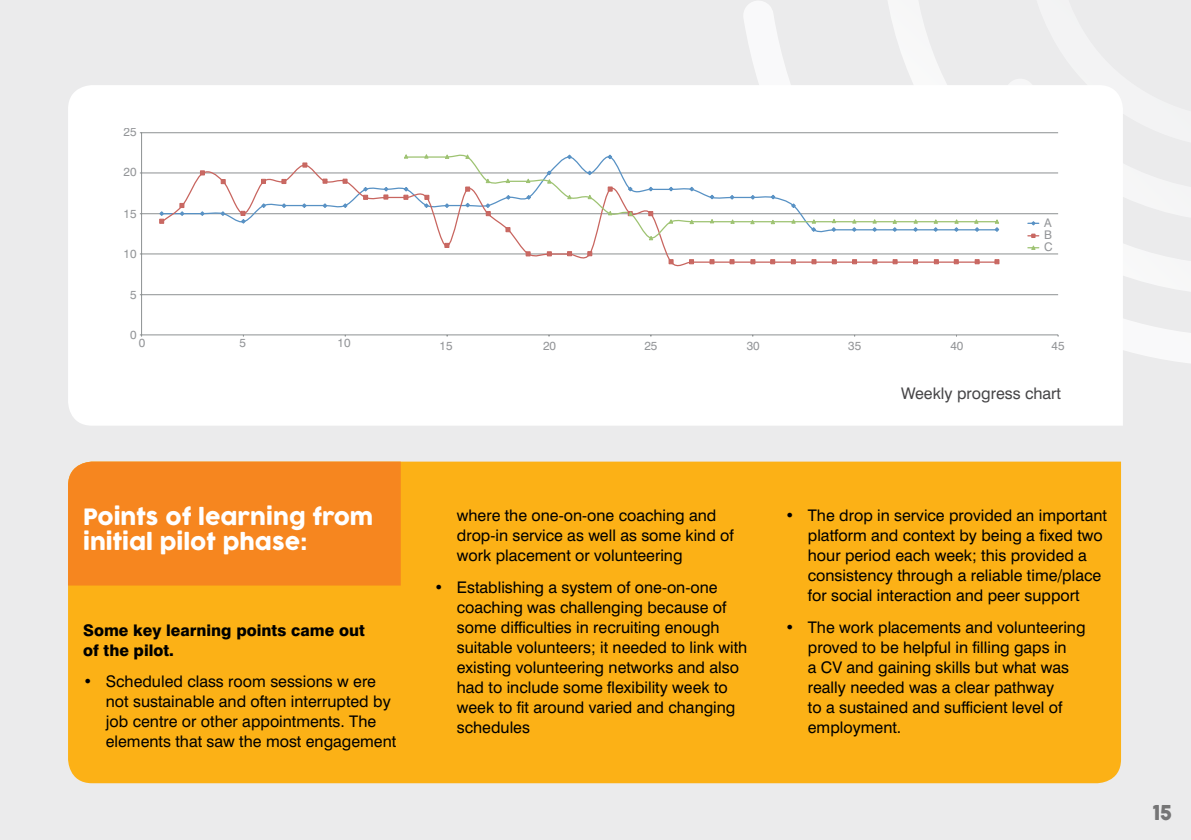
<style>
.page{position:relative;width:1191px;height:840px;background:#fff}
.page>*{position:absolute;margin:0;border:0;box-sizing:border-box;transform-origin:0 0}
.t1{font:22px/25px "COCOGOOSE";color:#fff}
.t2{font:20px "COCOGOOSE";color:#757576}
.t3{font:16px/20px "Swiss 721 BT";color:#000}
.t4{font:800 16px/20px "Swiss 721 BT";color:#000}
.t5{font:16px "Swiss 721 BT";color:#464547}
.t6{font:11.8px/11.8px "Swiss 721 BT";color:#939598;text-align:justify}
</style>
<div class="page">
<div style="left:0;top:0;width:1191px;height:839px;background:#ebebec"></div>
<div style="left:68px;top:461px;width:1053px;height:321px;background:#fcb116"></div>
<div style="left:68px;top:461px;width:333px;height:124px;background:#f6861f"></div>
<svg style="left:1123px;top:164px;width:68px;height:199px"></svg>
<svg style="left:744px;top:0;width:287px;height:85px"></svg>
<div style="left:68px;top:85px;width:1055px;height:340px;background:#fff"></div>
<div style="left:142px;top:133px;width:916px;height:202px;background:#fff"></div>
<hr style="left:142px;top:294px;width:916px;height:1px;background:#8d9192">
<hr style="left:142px;top:253px;width:916px;height:1px;background:#8d9192">
<hr style="left:142px;top:213px;width:916px;height:1px;background:#8d9192">
<hr style="left:142px;top:172px;width:916px;height:1px;background:#8d9192">
<hr style="left:142px;top:132px;width:916px;height:1px;background:#8d9192">
<hr style="left:141px;top:133px;width:1px;height:202px;background:#8d9192">
<hr style="left:142px;top:334px;width:916px;height:1px;background:#8d9192">
<svg style="left:160px;top:164px;width:838px;height:103px"></svg>
<svg style="left:405px;top:154px;width:593px;height:86px"></svg>
<svg style="left:1028px;top:221px;width:10px;height:5px"></svg>
<svg style="left:1028px;top:234px;width:10px;height:4px"></svg>
<svg style="left:1028px;top:245px;width:10px;height:5px"></svg>
<svg style="left:791px;top:219px;width:5px;height:4px"></svg>
<svg style="left:770px;top:219px;width:5px;height:5px"></svg>
<svg style="left:750px;top:219px;width:5px;height:5px"></svg>
<svg style="left:730px;top:219px;width:5px;height:5px"></svg>
<svg style="left:709px;top:218px;width:5px;height:5px"></svg>
<svg style="left:689px;top:219px;width:5px;height:5px"></svg>
<svg style="left:668px;top:219px;width:5px;height:5px"></svg>
<svg style="left:648px;top:235px;width:5px;height:5px"></svg>
<svg style="left:628px;top:211px;width:5px;height:5px"></svg>
<svg style="left:607px;top:210px;width:5px;height:5px"></svg>
<svg style="left:587px;top:194px;width:5px;height:5px"></svg>
<svg style="left:567px;top:194px;width:5px;height:5px"></svg>
<svg style="left:525px;top:178px;width:6px;height:5px"></svg>
<svg style="left:505px;top:178px;width:5px;height:5px"></svg>
<svg style="left:485px;top:178px;width:5px;height:5px"></svg>
<svg style="left:465px;top:154px;width:5px;height:5px"></svg>
<svg style="left:444px;top:154px;width:5px;height:5px"></svg>
<svg style="left:424px;top:154px;width:5px;height:5px"></svg>
<svg style="left:404px;top:154px;width:4px;height:5px"></svg>
<svg style="left:994px;top:219px;width:5px;height:13px"></svg>
<svg style="left:973px;top:219px;width:6px;height:13px"></svg>
<svg style="left:953px;top:219px;width:6px;height:13px"></svg>
<svg style="left:933px;top:219px;width:5px;height:13px"></svg>
<svg style="left:913px;top:219px;width:5px;height:13px"></svg>
<svg style="left:892px;top:219px;width:5px;height:13px"></svg>
<svg style="left:872px;top:219px;width:5px;height:13px"></svg>
<svg style="left:851px;top:219px;width:6px;height:13px"></svg>
<svg style="left:831px;top:218px;width:5px;height:14px"></svg>
<svg style="left:811px;top:219px;width:5px;height:13px"></svg>
<svg style="left:791px;top:203px;width:5px;height:5px"></svg>
<svg style="left:770px;top:194px;width:5px;height:5px"></svg>
<svg style="left:750px;top:194px;width:5px;height:6px"></svg>
<svg style="left:729px;top:194px;width:5px;height:6px"></svg>
<svg style="left:689px;top:186px;width:5px;height:6px"></svg>
<svg style="left:668px;top:186px;width:5px;height:6px"></svg>
<svg style="left:648px;top:186px;width:5px;height:6px"></svg>
<svg style="left:627px;top:186px;width:6px;height:6px"></svg>
<svg style="left:607px;top:154px;width:5px;height:5px"></svg>
<svg style="left:587px;top:170px;width:5px;height:5px"></svg>
<svg style="left:567px;top:154px;width:5px;height:5px"></svg>
<svg style="left:546px;top:170px;width:6px;height:13px"></svg>
<svg style="left:526px;top:194px;width:5px;height:6px"></svg>
<svg style="left:505px;top:194px;width:6px;height:6px"></svg>
<svg style="left:465px;top:202px;width:5px;height:6px"></svg>
<svg style="left:444px;top:203px;width:5px;height:5px"></svg>
<svg style="left:342px;top:203px;width:6px;height:5px"></svg>
<svg style="left:322px;top:203px;width:5px;height:5px"></svg>
<svg style="left:302px;top:203px;width:5px;height:5px"></svg>
<svg style="left:281px;top:203px;width:6px;height:5px"></svg>
<svg style="left:261px;top:203px;width:5px;height:5px"></svg>
<svg style="left:220px;top:211px;width:5px;height:5px"></svg>
<svg style="left:200px;top:211px;width:5px;height:5px"></svg>
<svg style="left:709px;top:194px;width:5px;height:5px"></svg>
<svg style="left:994px;top:259px;width:5px;height:5px"></svg>
<svg style="left:975px;top:259px;width:4px;height:5px"></svg>
<svg style="left:954px;top:259px;width:4px;height:5px"></svg>
<svg style="left:934px;top:259px;width:4px;height:5px"></svg>
<svg style="left:913px;top:259px;width:5px;height:5px"></svg>
<svg style="left:892px;top:259px;width:5px;height:5px"></svg>
<svg style="left:872px;top:259px;width:5px;height:5px"></svg>
<svg style="left:852px;top:259px;width:5px;height:5px"></svg>
<svg style="left:832px;top:259px;width:4px;height:5px"></svg>
<svg style="left:811px;top:259px;width:5px;height:5px"></svg>
<svg style="left:791px;top:259px;width:4px;height:5px"></svg>
<svg style="left:770px;top:259px;width:5px;height:5px"></svg>
<svg style="left:750px;top:259px;width:5px;height:5px"></svg>
<svg style="left:729px;top:259px;width:5px;height:5px"></svg>
<svg style="left:709px;top:259px;width:5px;height:5px"></svg>
<svg style="left:689px;top:259px;width:5px;height:5px"></svg>
<svg style="left:669px;top:259px;width:4px;height:5px"></svg>
<svg style="left:648px;top:211px;width:5px;height:5px"></svg>
<svg style="left:608px;top:187px;width:4px;height:4px"></svg>
<svg style="left:587px;top:251px;width:5px;height:5px"></svg>
<svg style="left:567px;top:251px;width:5px;height:5px"></svg>
<svg style="left:547px;top:251px;width:4px;height:5px"></svg>
<svg style="left:526px;top:251px;width:4px;height:5px"></svg>
<svg style="left:506px;top:227px;width:4px;height:5px"></svg>
<svg style="left:485px;top:203px;width:5px;height:13px"></svg>
<svg style="left:465px;top:187px;width:5px;height:4px"></svg>
<svg style="left:444px;top:243px;width:5px;height:4px"></svg>
<svg style="left:424px;top:195px;width:5px;height:13px"></svg>
<svg style="left:403px;top:186px;width:6px;height:13px"></svg>
<svg style="left:383px;top:186px;width:6px;height:13px"></svg>
<svg style="left:363px;top:186px;width:5px;height:13px"></svg>
<svg style="left:343px;top:179px;width:4px;height:4px"></svg>
<svg style="left:323px;top:179px;width:4px;height:4px"></svg>
<svg style="left:302px;top:163px;width:5px;height:4px"></svg>
<svg style="left:282px;top:179px;width:4px;height:5px"></svg>
<svg style="left:261px;top:179px;width:5px;height:5px"></svg>
<svg style="left:241px;top:211px;width:5px;height:13px"></svg>
<svg style="left:221px;top:179px;width:4px;height:5px"></svg>
<svg style="left:200px;top:170px;width:5px;height:5px"></svg>
<svg style="left:179px;top:203px;width:6px;height:13px"></svg>
<svg style="left:159px;top:211px;width:5px;height:12px"></svg>
<p class="t6" style="left:123px;top:126px;width:15px">25</p>
<p class="t6" style="left:123px;top:166px;width:15px">20</p>
<p class="t6" style="left:123px;top:207px;width:15px">15</p>
<p class="t6" style="left:123px;top:247px;width:15px">10</p>
<p class="t6" style="left:130px;top:289px;width:8px">5</p>
<p class="t6" style="left:130px;top:328px;width:8px">0</p>
<p class="t6" style="left:139px;top:337px;width:8px">0</p>
<p class="t6" style="left:1044px;top:217px;width:10px">A B C</p>
<p class="t6" style="left:239px;top:337px;width:8px">5</p>
<p class="t6" style="left:337px;top:337px;width:15px">10</p>
<p class="t6" style="left:439px;top:340px;width:15px">15</p>
<p class="t6" style="left:543px;top:340px;width:15px">20</p>
<p class="t6" style="left:644px;top:340px;width:15px">25</p>
<p class="t6" style="left:746px;top:340px;width:15px">30</p>
<p class="t6" style="left:848px;top:340px;width:15px">35</p>
<p class="t6" style="left:950px;top:340px;width:15px">40</p>
<p class="t6" style="left:1051px;top:340px;width:15px">45</p>
<p class="t5" style="left:901px;top:383px;width:161px">Weekly progress chart</p>
<h1 class="t1" style="left:83px;top:504px;width:292px">Points of learning from initial pilot phase:</h1>
<p class="t4" style="left:83px;top:619px;width:283px">Some key learning points came out of the pilot.</p>
<p class="t3" style="left:106px;top:671px;width:292px;text-indent:-23px">• Scheduled class room sessions w ere not sustainable and often interrupted by job centre or other appointments. The elements that saw the most engagement</p>
<p class="t3" style="left:457px;top:505px;width:278px">where the one-on-one coaching and drop-in service as well as some kind of work placement or volunteering</p>
<p class="t3" style="left:457px;top:576px;width:292px;text-indent:-23px">• Establishing a system of one-on-one coaching was challenging because of some difficulties in recruiting enough suitable volunteers; it needed to link with existing volunteering networks and also had to include some flexibility week to week to fit around varied and changing schedules</p>
<p class="t3" style="left:808px;top:505px;width:301px;text-indent:-23px">• The drop in service provided an important platform and context by being a fixed two hour period each week; this provided a consistency through a reliable time/place for social interaction and peer support</p>
<p class="t3" style="left:808px;top:616px;width:279px;text-indent:-23px">• The work placements and volunteering proved to be helpful in filling gaps in<br>a CV and gaining skills but what was really needed was a clear pathway<br>to a sustained and sufficient level of employment.</p>
<p class="t2" style="left:1152px;top:796px;width:21px">15</p>
</div>
